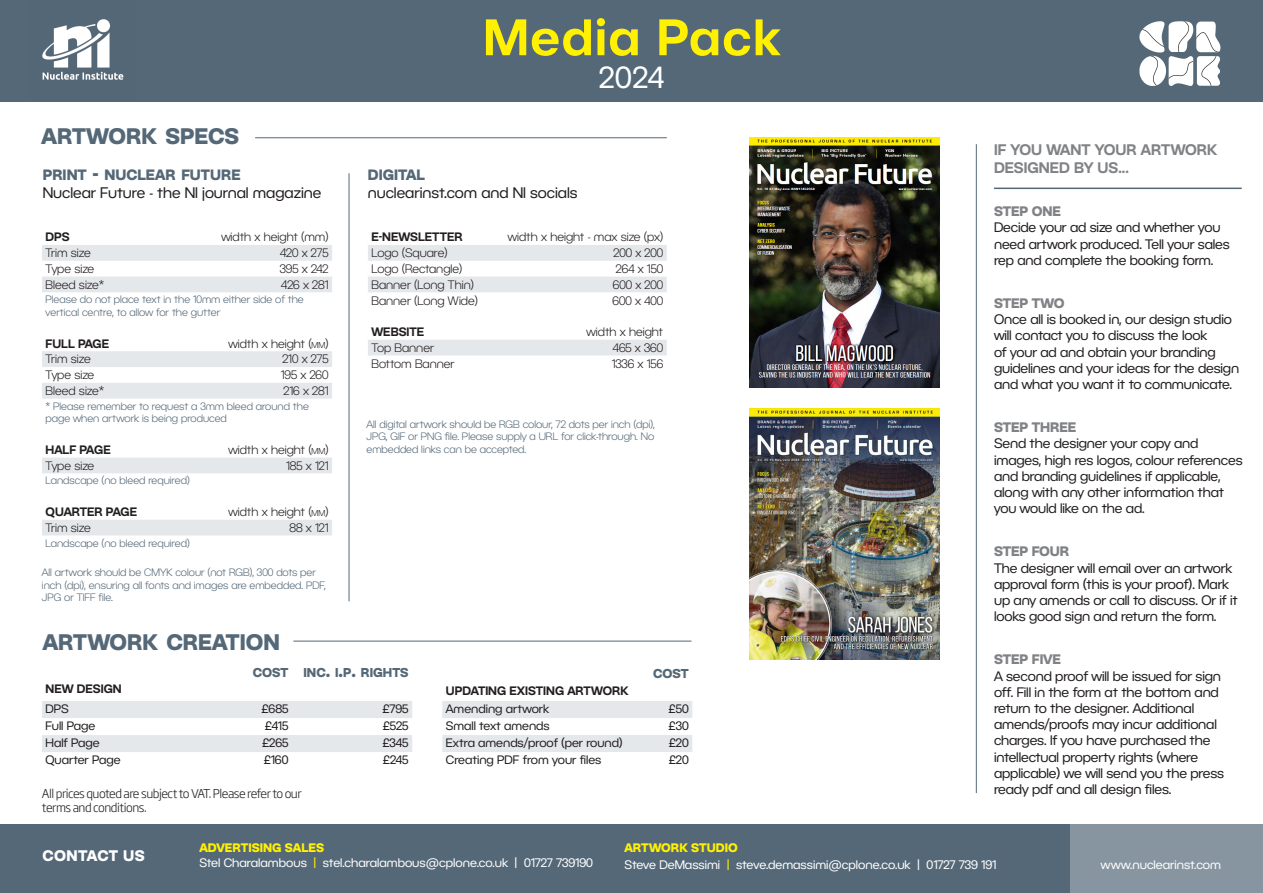
<style>
.page{position:relative;width:1263px;height:893px;background:#fff}
.page>*{position:absolute;margin:0;border:0;box-sizing:border-box;transform-origin:0 0}
.t1{font:600 50.1px "BC Novatica CYR";letter-spacing:.03em;color:#fff101}
.t2{font:29.85px "BC Novatica CYR";color:#fff}
.t3{font:700 22.05px "BC Novatica CYR";color:#546877}
.t4{font:15px "BC Novatica CYR";color:#231f20}
.t5{font:600 15px/18px "BC Novatica CYR";color:#808285}
.t6{font:700 15px "BC Novatica CYR";letter-spacing:.03em;color:#fff}
.t7{font:700 14.7px "BC Novatica CYR";color:#546877}
.t8{font:13.5px/16.2px "BC Novatica CYR";letter-spacing:-.01em;color:#231f20}
.t9{font:700 13.5px "BC Novatica CYR";letter-spacing:-.01em;color:#808285}
.t10{font:700 12.6px "BC Novatica CYR";color:#546877}
.t11{font:12.15px "BC Novatica CYR";color:#fff}
.t12{font:700 12.15px "BC Novatica CYR";color:#fff101}
.t13{font:300 12px "BC Novatica CYR";color:#231f20}
.t14{font:12px "BC Novatica CYR";color:#231f20}
.t15{font:600 12px "BC Novatica CYR";color:#231f20}
.t16{font:300 12px/14.4px "Soho Gothic Pro";letter-spacing:-.04em;color:#231f20}
.t17{font:300 10.5px/12.6px "BC Novatica CYR";color:#546877}
.s1{font-size:21px}
.s2{font-size:8.4px}
.s3{font-size:18px}
.s4{color:#fff101}
</style>
<div class="page">
<hr style="left:994px;top:188px;width:248px;height:1px;background:#546877">
<svg style="left:42px;top:245px;width:290px;height:290px"></svg>
<svg style="left:368px;top:245px;width:299px;height:110px"></svg>
<svg style="left:42px;top:701px;width:370px;height:51px"></svg>
<svg style="left:442px;top:701px;width:250px;height:51px"></svg>
<div style="left:0;top:0;width:1263px;height:102px;background:#546877"></div>
<img style="left:42px;top:19px;width:82px;height:61px">
<svg style="left:1139px;top:21px;width:81px;height:65px"></svg>
<hr style="left:976px;top:144px;width:1px;height:649px;background:#546877">
<div style="left:0;top:825px;width:1070px;height:68px;background:#546877"></div>
<div style="left:1070px;top:825px;width:193px;height:68px;background:#8795a0"></div>
<img style="left:749px;top:137px;width:191px;height:250px">
<img style="left:749px;top:408px;width:190px;height:251px">
<hr style="left:255px;top:137px;width:412px;height:1px;background:#546877">
<hr style="left:349px;top:173px;width:1px;height:428px;background:#546877">
<hr style="left:293px;top:641px;width:398px;height:1px;background:#546877">
<p class="t3" style="left:42px;top:122px;width:199px">ARTWORK SPECS</p>
<p class="t7" style="left:43px;top:165px;width:199px">PRINT <span class="s1">-</span> NUCLEAR FUTURE</p>
<p class="t4" style="left:43px;top:183px;width:280px">Nuclear Future - the NI journal magazine</p>
<p class="t15" style="left:46px;top:230px;width:26px">DPS</p>
<p class="t13" style="left:221px;top:230px;width:109px">width x height (mm)</p>
<p class="t13" style="left:46px;top:246px;width:47px">Trim size</p>
<p class="t13" style="left:280px;top:246px;width:50px">420 x 275</p>
<p class="t13" style="left:46px;top:261px;width:50px">Type size</p>
<p class="t13" style="left:280px;top:261px;width:50px">395 x 242</p>
<p class="t13" style="left:46px;top:277px;width:60px">Bleed size*</p>
<p class="t13" style="left:281px;top:277px;width:49px">426 x 281</p>
<p class="t17" style="left:46px;top:293px;width:260px">Please do not place text in the 10mm either side of the vertical centre, to allow for the gutter</p>
<p class="t15" style="left:46px;top:336px;width:65px">FULL PAGE</p>
<p class="t13" style="left:229px;top:336px;width:101px">width x height (<span class="s2">MM</span>)</p>
<p class="t13" style="left:46px;top:352px;width:47px">Trim size</p>
<p class="t13" style="left:282px;top:352px;width:48px">210 x 275</p>
<p class="t13" style="left:46px;top:368px;width:50px">Type size</p>
<p class="t13" style="left:281px;top:368px;width:49px">195 x 260</p>
<p class="t13" style="left:46px;top:384px;width:60px">Bleed size*</p>
<p class="t13" style="left:284px;top:384px;width:46px">216 x 281</p>
<p class="t17" style="left:46px;top:400px;width:265px">* Please remember to request a 3mm bleed around the page when artwork is being produced</p>
<p class="t15" style="left:46px;top:442px;width:67px">HALF PAGE</p>
<p class="t13" style="left:229px;top:443px;width:101px">width x height (<span class="s2">MM</span>)</p>
<p class="t13" style="left:46px;top:458px;width:50px">Type size</p>
<p class="t13" style="left:286px;top:458px;width:44px">185 x 121</p>
<p class="t17" style="left:46px;top:474px;width:146px">Landscape (no bleed required)</p>
<p class="t15" style="left:46px;top:504px;width:93px">QUARTER PAGE</p>
<p class="t13" style="left:229px;top:505px;width:101px">width x height (<span class="s2">MM</span>)</p>
<p class="t13" style="left:46px;top:520px;width:47px">Trim size</p>
<p class="t13" style="left:289px;top:520px;width:41px">88 x 121</p>
<p class="t17" style="left:46px;top:536px;width:146px">Landscape (no bleed required)</p>
<p class="t17" style="left:42px;top:566px;width:285px">All artwork should be CMYK colour (not RGB), 300 dots per inch (dpi), ensuring all fonts and images are embedded. PDF,<br>JPG or TIFF file.</p>
<p class="t3" style="left:43px;top:628px;width:239px">ARTWORK CREATION</p>
<p class="t1" style="left:483px;top:6px;width:298px">Media Pack</p>
<p class="t2" style="left:599px;top:59px;width:66px">2024</p>
<p class="t7" style="left:368px;top:165px;width:59px">DIGITAL</p>
<p class="t4" style="left:368px;top:183px;width:211px">nuclearinst.com and NI socials</p>
<p class="t15" style="left:371px;top:230px;width:93px">E-NEWSLETTER</p>
<p class="t13" style="left:508px;top:230px;width:157px">width x height - max size (px)</p>
<p class="t13" style="left:371px;top:246px;width:78px">Logo (Square)</p>
<p class="t13" style="left:613px;top:246px;width:51px">200 x 200</p>
<p class="t13" style="left:371px;top:261px;width:92px">Logo (Rectangle)</p>
<p class="t13" style="left:616px;top:261px;width:49px">264 x 150</p>
<p class="t13" style="left:371px;top:277px;width:104px">Banner (Long Thin)</p>
<p class="t13" style="left:613px;top:277px;width:52px">600 x 200</p>
<p class="t13" style="left:371px;top:293px;width:108px">Banner (Long Wide)</p>
<p class="t13" style="left:613px;top:293px;width:52px">600 x 400</p>
<p class="t15" style="left:371px;top:324px;width:54px">WEBSITE</p>
<p class="t13" style="left:587px;top:325px;width:78px">width x height</p>
<p class="t13" style="left:371px;top:340px;width:64px">Top Banner</p>
<p class="t13" style="left:613px;top:340px;width:52px">465 x 360</p>
<p class="t13" style="left:371px;top:356px;width:85px">Bottom Banner</p>
<p class="t13" style="left:612px;top:356px;width:53px">1336 x 156</p>
<p class="t17" style="left:367px;top:417px;width:290px;text-align:justify">All digital artwork should be RGB colour, 72 dots per inch (dpi), JPG, GIF or PNG file. Please supply a URL for click-through. No embedded links can be accepted.</p>
<p class="t10" style="left:253px;top:665px;width:37px">COST</p>
<p class="t10" style="left:303px;top:665px;width:107px">INC<span class="s3">.</span> I<span class="s3">.</span>P<span class="s3">.</span> RIGHTS</p>
<p class="t15" style="left:46px;top:681px;width:78px">NEW DESIGN</p>
<p class="t14" style="left:46px;top:702px;width:25px">DPS</p>
<p class="t14" style="left:261px;top:702px;width:29px">£685</p>
<p class="t14" style="left:382px;top:702px;width:28px">£795</p>
<p class="t14" style="left:46px;top:719px;width:51px">Full Page</p>
<p class="t14" style="left:265px;top:719px;width:25px">£415</p>
<p class="t14" style="left:383px;top:719px;width:27px">£525</p>
<p class="t14" style="left:46px;top:736px;width:56px">Half Page</p>
<p class="t14" style="left:262px;top:736px;width:28px">£265</p>
<p class="t14" style="left:382px;top:736px;width:28px">£345</p>
<p class="t14" style="left:46px;top:753px;width:76px">Quarter Page</p>
<p class="t14" style="left:264px;top:753px;width:26px">£160</p>
<p class="t14" style="left:383px;top:753px;width:27px">£245</p>
<p class="t16" style="left:42px;top:785px;width:261px">All prices quoted are subject to VAT. Please refer to our terms and conditions.</p>
<p class="t10" style="left:653px;top:665px;width:37px">COST</p>
<p class="t15" style="left:446px;top:684px;width:184px">UPDATING EXISTING ARTWORK</p>
<p class="t14" style="left:446px;top:702px;width:105px">Amending artwork</p>
<p class="t14" style="left:668px;top:702px;width:22px">£50</p>
<p class="t14" style="left:446px;top:719px;width:105px">Small text amends</p>
<p class="t14" style="left:669px;top:719px;width:22px">£30</p>
<p class="t14" style="left:446px;top:736px;width:178px">Extra amends/proof (per round)</p>
<p class="t14" style="left:669px;top:736px;width:21px">£20</p>
<p class="t14" style="left:446px;top:753px;width:157px">Creating PDF from your files</p>
<p class="t14" style="left:669px;top:753px;width:21px">£20</p>
<p class="t5" style="left:994px;top:140px;width:225px">IF YOU WANT YOUR ARTWORK<br>DESIGNED BY US...</p>
<p class="t9" style="left:994px;top:203px;width:68px">STEP ONE</p>
<p class="t8" style="left:994px;top:219px;width:237px">Decide your ad size and whether you need artwork produced. Tell your sales rep and complete the booking form.</p>
<p class="t9" style="left:994px;top:295px;width:72px">STEP TWO</p>
<p class="t8" style="left:994px;top:311px;width:247px">Once all is booked in, our design studio will contact you to discuss the look<br>of your ad and obtain your branding guidelines and your ideas for the design and what you want it to communicate.</p>
<p class="t9" style="left:994px;top:419px;width:84px">STEP THREE</p>
<p class="t8" style="left:994px;top:435px;width:250px">Send the designer your copy and images, high res logos, colour references and branding guidelines if applicable, along with any other information that you would like on the ad.</p>
<p class="t9" style="left:994px;top:543px;width:77px">STEP FOUR</p>
<p class="t8" style="left:994px;top:559px;width:245px">The designer will email over an artwork approval form (this is your proof). Mark up any amends or call to discuss. Or if it looks good sign and return the form.</p>
<p class="t9" style="left:994px;top:651px;width:68px">STEP FIVE</p>
<p class="t8" style="left:994px;top:667px;width:232px">A second proof will be issued for sign off. Fill in the form at the bottom and return to the designer. Additional amends/proofs may incur additional charges. If you have purchased the intellectual property rights (where applicable) we will send you the press ready pdf and all design files.</p>
<p class="t6" style="left:43px;top:846px;width:104px">CONTACT US</p>
<p class="t12" style="left:199px;top:840px;width:126px">ADVERTISING SALES</p>
<p class="t11" style="left:199px;top:855px;width:395px">Stel Charalambous <span class="s4">|</span> stel.charalambous@cplone.co.uk | 01727 739190</p>
<p class="t12" style="left:624px;top:840px;width:115px">ARTWORK STUDIO</p>
<p class="t11" style="left:624px;top:857px;width:373px">Steve DeMassimi <span class="s4">|</span> steve.demassimi@cplone.co.uk | 01727 739 191</p>
<p class="t11" style="left:1101px;top:857px;width:122px">www.nuclearinst.com</p>
</div>
